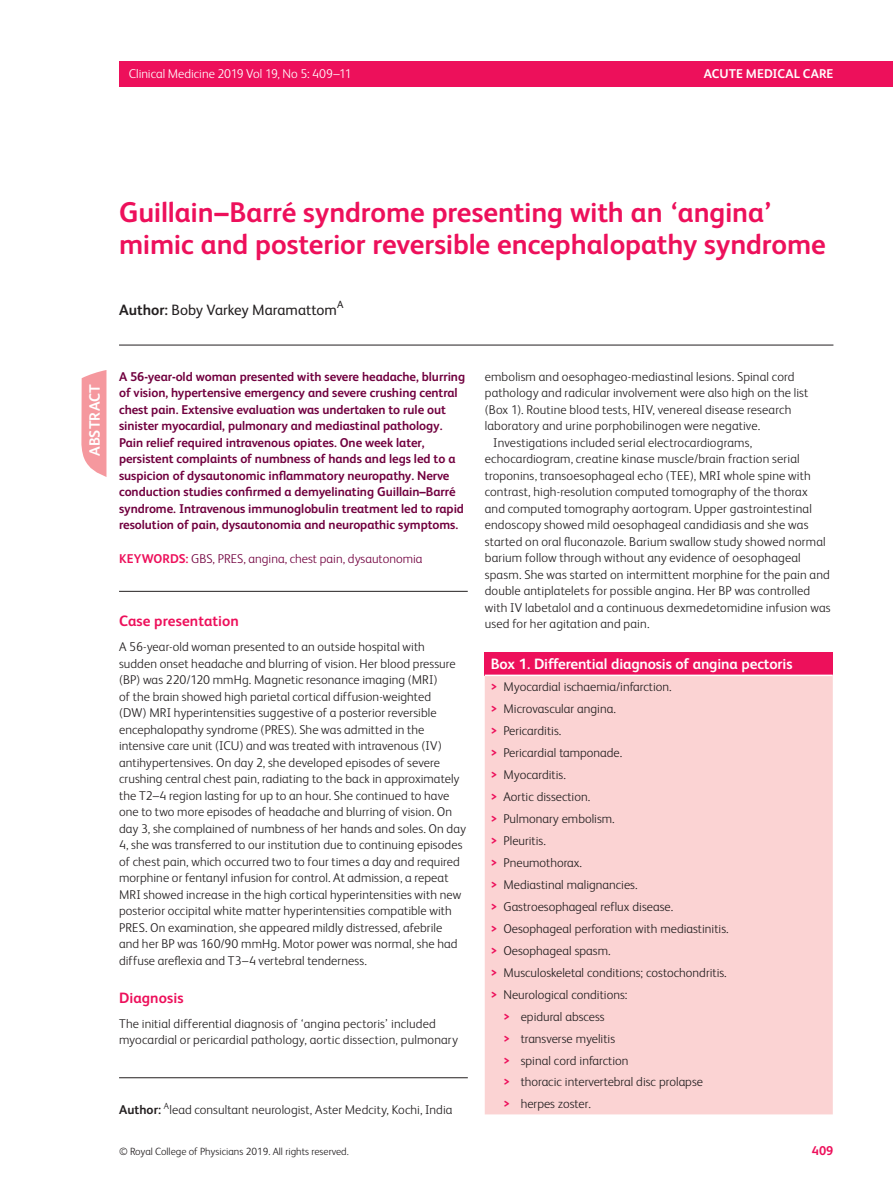
<style>
.page{position:relative;width:893px;height:1191px;background:#fff}
.page>*{position:absolute;margin:0;border:0;box-sizing:border-box;transform-origin:0 0}
.t1{font:700 28.5px/31.5px "FS Albert";letter-spacing:-.005em;color:#ed105b}
.t2{font:700 15px "FS Albert";letter-spacing:-.01em;color:#fff}
.t3{font:15px "FS Albert";color:#231f20}
.t4{font:700 15px "FS Albert";letter-spacing:.005em;color:#ed105b}
.t5{font:300 12.75px/16.5px "FS Albert";letter-spacing:.005em;color:#231f20}
.t6{font:700 12.75px/16.5px "FS Albert";letter-spacing:-.005em;color:#71003f}
.t7{font:300 12.75px "FS Albert";color:#71003f}
.t8{font:300 12.75px "FS Albert";letter-spacing:-.005em;color:#fff}
.t9{font:700 12.75px "FS Albert";letter-spacing:.005em;color:#fff}
.t10{font:700 12.75px "FS Albert";color:#ed105b}
.t11{font:300 10.5px "FS Albert";color:#231f20}
.t12{font:10.5px "FS Albert";color:#231f20}
.s1{font-weight:700}
.s2{font-weight:700;color:#ed105b}
</style>
<div class="page">
<div style="left:119px;top:62px;width:774px;height:25px;background:#ed105b"></div>
<hr style="left:119px;top:1077px;width:349px;height:1px;background:#231f20">
<hr style="left:119px;top:345px;width:714px;height:1px;background:#231f20">
<hr style="left:119px;top:591px;width:349px;height:1px;background:#231f20">
<svg style="left:81px;top:370px;width:25px;height:107px;background:#f6a5aa"></svg>
<div style="left:485px;top:651px;width:348px;height:24px;background:#ed105b"></div>
<div style="left:485px;top:676px;width:348px;height:438px;background:#fbd3d3"></div>
<hr style="left:485px;top:674px;width:348px;height:2px;background:#fff">
<p class="t8" style="left:129px;top:69px;width:225px">Clinical Medicine 2019 Vol 19, No 5: 409–11</p>
<p class="t9" style="left:704px;top:68px;width:131px">ACUTE MEDICAL CARE</p>
<h1 class="t1" style="left:119px;top:199px;width:708px">Guillain–Barré syndrome presenting with an ‘angina’ mimic and posterior reversible encephalopathy syndrome</h1>
<p class="t3" style="left:119px;top:305px;width:219px"><span class="s1">Author:</span> Boby Varkey Maramattom</p>
<p class="t12" style="left:337px;top:301px;width:8px">A</p>
<p class="t2" style="left:88px;top:456px;width:73px;rotate:-90deg">ABSTRACT</p>
<p class="t6" style="left:119px;top:369px;width:348px">A 56-year-old woman presented with severe headache, blurring of vision, hypertensive emergency and severe crushing central chest pain. Extensive evaluation was undertaken to rule out sinister myocardial, pulmonary and mediastinal pathology.<br>Pain relief required intravenous opiates. One week later, persistent complaints of numbness of hands and legs led to a suspicion of dysautonomic inflammatory neuropathy. Nerve conduction studies confirmed a demyelinating Guillain–Barré syndrome. Intravenous immunoglobulin treatment led to rapid resolution of pain, dysautonomia and neuropathic symptoms.</p>
<p class="t7" style="left:119px;top:554px;width:305px"><span class="s2">KEYWORDS :</span> GBS , PRES , angina , chest pain , dysautonomia</p>
<p class="t4" style="left:119px;top:615px;width:121px">Case presentation</p>
<p class="t5" style="left:119px;top:640px;width:348px">A 56-year-old woman presented to an outside hospital with sudden onset headache and blurring of vision. Her blood pressure (BP) was 220/120 mmHg. Magnetic resonance imaging (MRI)<br>of the brain showed high parietal cortical diffusion-weighted<br>(DW) MRI hyperintensities suggestive of a posterior reversible encephalopathy syndrome (PRES). She was admitted in the intensive care unit (ICU) and was treated with intravenous (IV) antihypertensives. On day 2, she developed episodes of severe crushing central chest pain, radiating to the back in approximately the T2–4 region lasting for up to an hour. She continued to have one to two more episodes of headache and blurring of vision. On day 3, she complained of numbness of her hands and soles. On day 4, she was transferred to our institution due to continuing episodes of chest pain, which occurred two to four times a day and required morphine or fentanyl infusion for control. At admission, a repeat MRI showed increase in the high cortical hyperintensities with new posterior occipital white matter hyperintensities compatible with PRES. On examination, she appeared mildly distressed, afebrile<br>and her BP was 160/90 mmHg. Motor power was normal, she had diffuse areflexia and T3–4 vertebral tenderness.</p>
<p class="t4" style="left:119px;top:991px;width:66px">Diagnosis</p>
<p class="t5" style="left:119px;top:1016px;width:340px">The initial differential diagnosis of ‘angina pectoris’ included myocardial or pericardial pathology, aortic dissection, pulmonary</p>
<p class="t5" style="left:119px;top:1103px;width:335px"><span class="s1">Author:</span> <sup>A</sup> lead consultant neurologist, Aster Medcity, Kochi, India</p>
<p class="t5" style="left:485px;top:369px;width:311px">embolism and oesophageo-mediastinal lesions. Spinal cord</p>
<p class="t5" style="left:485px;top:386px;width:325px">pathology and radicular involvement were also high on the list</p>
<p class="t5" style="left:485px;top:402px;width:308px">(Box 1 ). Routine blood tests, HIV, venereal disease research</p>
<p class="t5" style="left:485px;top:419px;width:277px">laboratory and urine porphobilinogen were negative.</p>
<p class="t5" style="left:493px;top:435px;width:260px">Investigations included serial electrocardiograms,</p>
<p class="t5" style="left:485px;top:452px;width:316px">echocardiogram, creatine kinase muscle/brain fraction serial</p>
<p class="t5" style="left:485px;top:468px;width:328px">troponins, transoesophageal echo (TEE), MRI whole spine with</p>
<p class="t5" style="left:485px;top:485px;width:325px">contrast, high-resolution computed tomography of the thorax</p>
<p class="t5" style="left:485px;top:501px;width:329px">and computed tomography aortogram. Upper gastrointestinal</p>
<p class="t5" style="left:485px;top:518px;width:325px">endoscopy showed mild oesophageal candidiasis and she was</p>
<p class="t5" style="left:485px;top:534px;width:342px">started on oral fluconazole. Barium swallow study showed normal</p>
<p class="t5" style="left:485px;top:551px;width:318px">barium follow through without any evidence of oesophageal</p>
<p class="t5" style="left:485px;top:567px;width:347px">spasm. She was started on intermittent morphine for the pain and</p>
<p class="t5" style="left:485px;top:584px;width:327px">double antiplatelets for possible angina. Her BP was controlled</p>
<p class="t5" style="left:485px;top:600px;width:347px">with IV labetalol and a continuous dexmedetomidine infusion was</p>
<p class="t5" style="left:485px;top:617px;width:166px">used for her agitation and pain.</p>
<p class="t2" style="left:491px;top:658px;width:303px">Box 1. Differential diagnosis of angina pectoris</p>
<p class="t5" style="left:491px;top:680px;width:182px"><span class="s2">&gt;</span> Myocardial ischaemia/infarction.</p>
<p class="t5" style="left:491px;top:702px;width:127px"><span class="s2">&gt;</span> Microvascular angina.</p>
<p class="t5" style="left:491px;top:724px;width:72px"><span class="s2">&gt;</span> Pericarditis.</p>
<p class="t5" style="left:491px;top:746px;width:133px"><span class="s2">&gt;</span> Pericardial tamponade.</p>
<p class="t5" style="left:491px;top:768px;width:77px"><span class="s2">&gt;</span> Myocarditis.</p>
<p class="t5" style="left:491px;top:790px;width:101px"><span class="s2">&gt;</span> Aortic dissection.</p>
<p class="t5" style="left:491px;top:812px;width:125px"><span class="s2">&gt;</span> Pulmonary embolism.</p>
<p class="t5" style="left:491px;top:834px;width:57px"><span class="s2">&gt;</span> Pleuritis.</p>
<p class="t5" style="left:491px;top:855px;width:93px"><span class="s2">&gt;</span> Pneumothorax.</p>
<p class="t5" style="left:491px;top:877px;width:148px"><span class="s2">&gt;</span> Mediastinal malignancies.</p>
<p class="t5" style="left:491px;top:899px;width:184px"><span class="s2">&gt;</span> Gastroesophageal reflux disease.</p>
<p class="t5" style="left:491px;top:921px;width:239px"><span class="s2">&gt;</span> Oesophageal perforation with mediastinitis.</p>
<p class="t5" style="left:491px;top:943px;width:121px"><span class="s2">&gt;</span> Oesophageal spasm.</p>
<p class="t5" style="left:491px;top:965px;width:238px"><span class="s2">&gt;</span> Musculoskeletal conditions; costochondritis.</p>
<p class="t5" style="left:491px;top:987px;width:138px"><span class="s2">&gt;</span> Neurological conditions:</p>
<p class="t5" style="left:503px;top:1009px;width:103px"><span class="s2">&gt;</span> epidural abscess</p>
<p class="t5" style="left:503px;top:1031px;width:113px"><span class="s2">&gt;</span> transverse myelitis</p>
<p class="t5" style="left:503px;top:1053px;width:126px"><span class="s2">&gt;</span> spinal cord infarction</p>
<p class="t5" style="left:503px;top:1075px;width:201px"><span class="s2">&gt;</span> thoracic intervertebral disc prolapse</p>
<p class="t5" style="left:503px;top:1097px;width:89px"><span class="s2">&gt;</span> herpes zoster.</p>
<p class="t11" style="left:119px;top:1147px;width:231px">© Royal College of Physicians 2019. All rights reserved.</p>
<p class="t10" style="left:812px;top:1145px;width:23px">409</p>
</div>
